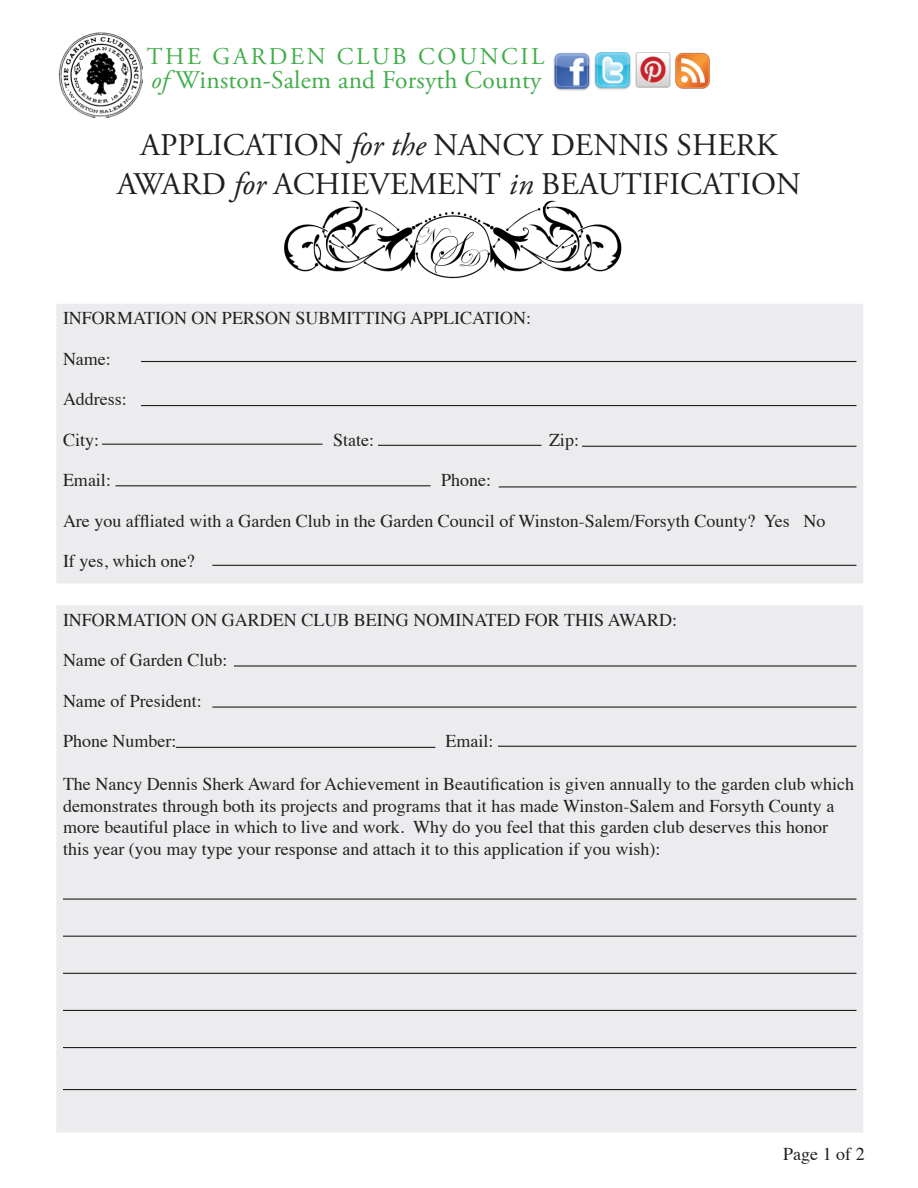
<style>
.page{position:relative;width:918px;height:1188px;background:#fff}
.page>*{position:absolute;margin:0;border:0;box-sizing:border-box;transform-origin:0 0}
.t1{font:31.5px "Adobe Garamond Pro";color:#231f20}
.t2{font:25.5px "Adobe Garamond Pro";letter-spacing:.01em;color:#40ae49}
.t3{font:24px "Adobe Garamond Pro";letter-spacing:.11em;color:#40ae49}
.t4{font:18px/21.6px "Times";color:#231f20}
.s1{font-style:italic}
</style>
<div class="page">
<img style="left:284px;top:200px;width:338px;height:79px">
<div style="left:56px;top:303px;width:808px;height:281px;background:#ececee"></div>
<div style="left:55px;top:302px;width:810px;height:283px;border:2px solid #fff"></div>
<hr style="left:141px;top:361px;width:715px;height:1px;background:#231f20">
<hr style="left:141px;top:405px;width:715px;height:1px;background:#231f20">
<hr style="left:102px;top:444px;width:220px;height:1px;background:#231f20">
<hr style="left:116px;top:485px;width:314px;height:1px;background:#231f20">
<hr style="left:499px;top:486px;width:357px;height:2px;background:#231f20">
<hr style="left:212px;top:565px;width:644px;height:1px;background:#231f20">
<hr style="left:378px;top:445px;width:164px;height:1px;background:#231f20">
<div style="left:56px;top:604px;width:808px;height:529px;background:#ececee"></div>
<hr style="left:234px;top:665px;width:622px;height:2px;background:#231f20">
<hr style="left:212px;top:706px;width:644px;height:2px;background:#231f20">
<hr style="left:63px;top:898px;width:793px;height:2px;background:#231f20">
<hr style="left:63px;top:936px;width:793px;height:1px;background:#231f20">
<hr style="left:63px;top:973px;width:793px;height:1px;background:#231f20">
<hr style="left:63px;top:1010px;width:793px;height:1px;background:#231f20">
<hr style="left:63px;top:1047px;width:793px;height:1px;background:#231f20">
<hr style="left:63px;top:1089px;width:793px;height:1px;background:#231f20">
<hr style="left:498px;top:746px;width:358px;height:1px;background:#231f20">
<hr style="left:176px;top:747px;width:259px;height:1px;background:#231f20">
<hr style="left:582px;top:446px;width:274px;height:1px;background:#231f20">
<img style="left:58px;top:32px;width:85px;height:86px">
<img style="left:554px;top:53px;width:156px;height:38px">
<p class="t3" style="left:147px;top:42px;width:399px">THE GARDEN CLUB COUNCIL</p>
<p class="t2" style="left:151px;top:65px;width:392px"><span class="s1">of</span> Winston-Salem and Forsyth County</p>
<p class="t1" style="left:141px;top:126px;width:638px">APPLICATION <span class="s1">for the</span> NANCY DENNIS SHERK</p>
<p class="t1" style="left:117px;top:165px;width:685px">AWARD <span class="s1">for</span> ACHIEVEMENT <span class="s1">in</span> BEAUTIFICATION</p>
<p class="t4" style="left:63px;top:306px;width:470px">INFORMATION ON PERSON SUBMITTING APPLICATION:</p>
<p class="t4" style="left:63px;top:346px;width:49px">Name:</p>
<p class="t4" style="left:63px;top:387px;width:65px">Address:</p>
<p class="t4" style="left:63px;top:427px;width:38px">City:</p>
<p class="t4" style="left:333px;top:427px;width:43px">State:</p>
<p class="t4" style="left:549px;top:427px;width:32px">Zip:</p>
<p class="t4" style="left:63px;top:468px;width:50px">Email:</p>
<p class="t4" style="left:441px;top:468px;width:52px">Phone:</p>
<p class="t4" style="left:63px;top:508px;width:764px">Are you affliated with a Garden Club in the Garden Council of Winston-Salem/Forsyth County? Yes No</p>
<p class="t4" style="left:63px;top:549px;width:133px">If yes, which one?</p>
<p class="t4" style="left:63px;top:607px;width:616px">INFORMATION ON GARDEN CLUB BEING NOMINATED FOR THIS AWARD:</p>
<p class="t4" style="left:63px;top:648px;width:166px">Name of Garden Club:</p>
<p class="t4" style="left:63px;top:688px;width:140px">Name of President:</p>
<p class="t4" style="left:63px;top:729px;width:115px">Phone Number:</p>
<p class="t4" style="left:446px;top:729px;width:50px">Email:</p>
<p class="t4" style="left:63px;top:772px;width:793px">The Nancy Dennis Sherk Award for Achievement in Beautification is given annually to the garden club which demonstrates through both its projects and programs that it has made Winston-Salem and Forsyth County a more beautiful place in which to live and work. Why do you feel that this garden club deserves this honor this year (you may type your response and attach it to this application if you wish):</p>
<p class="t4" style="left:783px;top:1141px;width:83px">Page 1 of 2</p>
</div>
